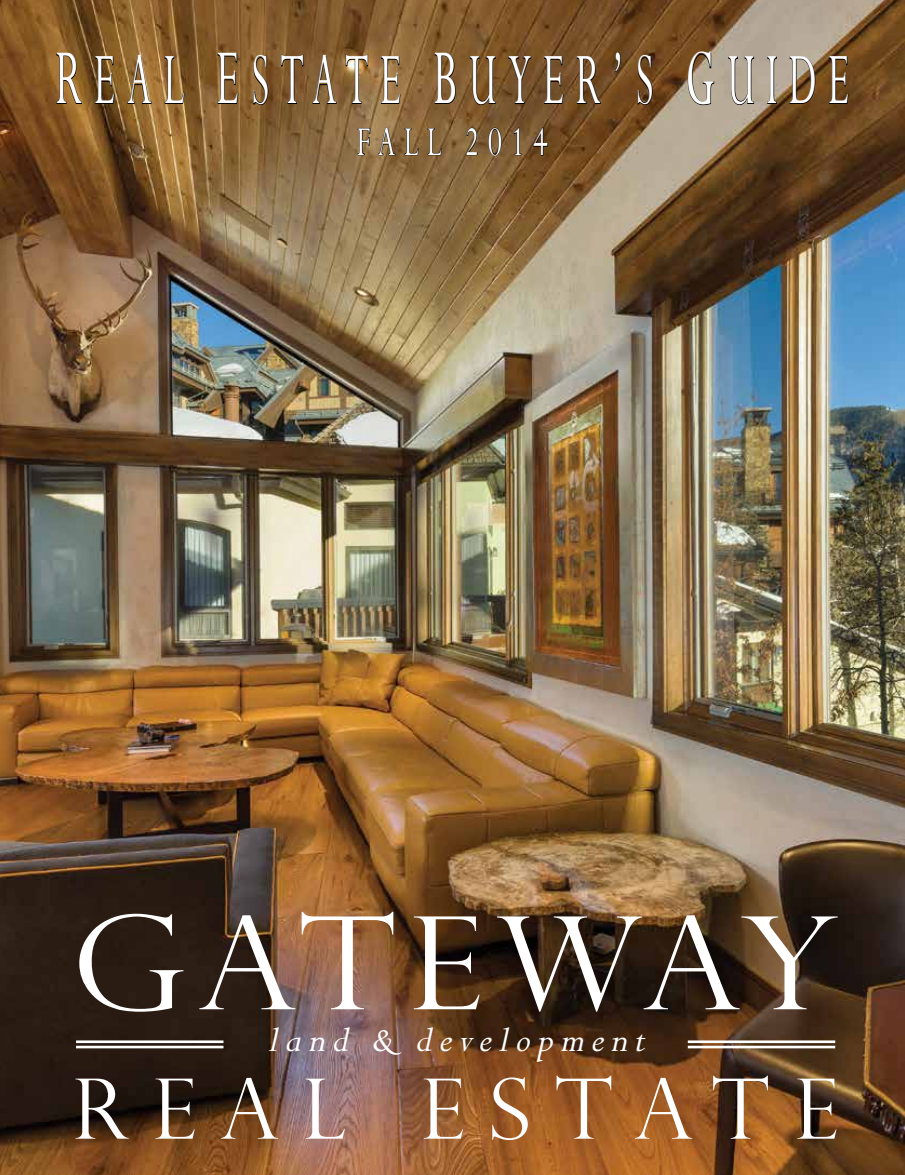
<style>
.page{position:relative;width:905px;height:1175px;background:#fff}
.page>*{position:absolute;margin:0;border:0;box-sizing:border-box;transform-origin:0 0}
.t1{font:300 129px "Perpetua Titling";letter-spacing:.05em;color:#fff;scale:1.12 1}
.t2{font:300 83.55px "Perpetua Titling";letter-spacing:.27em;color:#fff}
.t3{font:81px "Perpetua";letter-spacing:.27em;color:#fff;scale:.52 1}
.t4{font:45.9px "Perpetua";color:#fff;scale:.65 1}
.t5{font:italic 39.6px "Perpetua";letter-spacing:.16em;color:#fff;scale:1.05 1}
.s1{font-size:86.85px}
.s2{font-size:45.3px}
</style>
<div class="page">
<img style="left:0;top:0;width:904px;height:1174px">
<svg style="left:56px;top:53px;width:26px;height:51px"></svg>
<svg style="left:95px;top:56px;width:20px;height:48px"></svg>
<svg style="left:127px;top:56px;width:25px;height:48px"></svg>
<svg style="left:164px;top:56px;width:21px;height:48px"></svg>
<svg style="left:217px;top:53px;width:22px;height:51px"></svg>
<svg style="left:253px;top:55px;width:15px;height:50px"></svg>
<svg style="left:281px;top:54px;width:23px;height:50px"></svg>
<svg style="left:312px;top:56px;width:25px;height:48px"></svg>
<svg style="left:345px;top:54px;width:23px;height:50px"></svg>
<svg style="left:381px;top:56px;width:20px;height:48px"></svg>
<svg style="left:434px;top:53px;width:22px;height:51px"></svg>
<svg style="left:469px;top:56px;width:27px;height:49px"></svg>
<svg style="left:508px;top:56px;width:23px;height:48px"></svg>
<svg style="left:544px;top:56px;width:20px;height:48px"></svg>
<svg style="left:576px;top:56px;width:25px;height:48px"></svg>
<svg style="left:615px;top:52px;width:6px;height:20px"></svg>
<svg style="left:637px;top:55px;width:16px;height:50px"></svg>
<svg style="left:687px;top:52px;width:27px;height:53px"></svg>
<svg style="left:728px;top:56px;width:26px;height:49px"></svg>
<svg style="left:767px;top:56px;width:10px;height:48px"></svg>
<svg style="left:789px;top:56px;width:26px;height:48px"></svg>
<svg style="left:828px;top:56px;width:20px;height:48px"></svg>
<svg style="left:357px;top:128px;width:13px;height:27px"></svg>
<svg style="left:377px;top:127px;width:18px;height:28px"></svg>
<svg style="left:404px;top:128px;width:15px;height:27px"></svg>
<svg style="left:427px;top:128px;width:15px;height:27px"></svg>
<svg style="left:466px;top:127px;width:11px;height:28px"></svg>
<svg style="left:488px;top:127px;width:14px;height:29px"></svg>
<svg style="left:513px;top:127px;width:8px;height:28px"></svg>
<svg style="left:533px;top:127px;width:15px;height:29px"></svg>
<hr style="left:76px;top:1040px;width:147px;height:3px;background:#fff">
<hr style="left:76px;top:1045px;width:147px;height:3px;background:#fff">
<hr style="left:687px;top:1040px;width:148px;height:3px;background:#fff">
<hr style="left:687px;top:1045px;width:148px;height:3px;background:#fff">
<p class="t3" style="left:55px;top:29px;width:1528px"><span class="s1">R</span>EAL <span class="s1">E</span>STATE <span class="s1">B</span>UYER’S <span class="s1">G</span>UIDE</p>
<p class="t4" style="left:357px;top:113px;width:295px">FALL <span class="s2">2014</span></p>
<h1 class="t1" style="left:72px;top:885px;width:687px">GATEWAY</h1>
<p class="t5" style="left:269px;top:1015px;width:360px">land &amp; development</p>
<p class="t2" style="left:73px;top:1058px;width:767px">REAL ESTATE</p>
</div>
